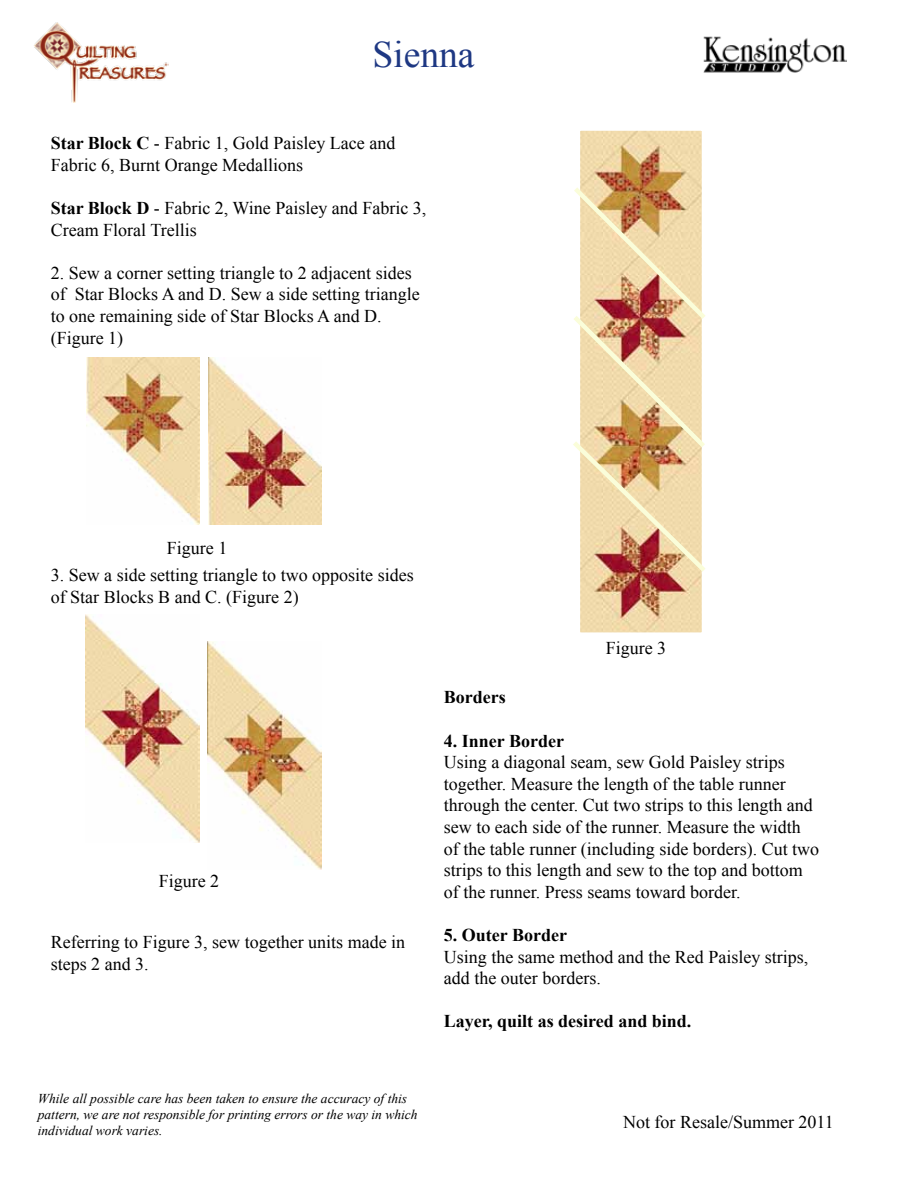
<style>
.page{position:relative;width:918px;height:1188px;background:#fff}
.page>*{position:absolute;margin:0;border:0;box-sizing:border-box;transform-origin:0 0}
.t1{font:37.5px "Times New Roman";color:#1e3883}
.t2{font:18px/21.6px "Times New Roman";color:#000}
.t3{font:700 18px "Times New Roman";color:#000}
.t4{font:italic 13.5px/16.2px "Times New Roman";color:#000}
.s1{font-weight:700}
</style>
<div class="page">
<img style="left:34px;top:22px;width:135px;height:81px">
<img style="left:704px;top:36px;width:142px;height:37px">
<img style="left:86px;top:357px;width:113px;height:168px">
<img style="left:209px;top:358px;width:113px;height:167px">
<img style="left:85px;top:615px;width:114px;height:228px">
<img style="left:208px;top:642px;width:114px;height:228px">
<img style="left:581px;top:131px;width:120px;height:501px">
<div style="left:576px;top:126px;width:130px;height:511px;border:4px solid #fff"></div>
<img style="left:573px;top:183px;width:133px;height:394px">
<h1 class="t1" style="left:372px;top:30px;width:104px">Sienna</h1>
<p class="t2" style="left:51px;top:132px;width:346px"><span class="s1">Star Block C</span> - Fabric 1, Gold Paisley Lace and<br>Fabric 6, Burnt Orange Medallions</p>
<p class="t2" style="left:51px;top:197px;width:377px"><span class="s1">Star Block D</span> - Fabric 2, Wine Paisley and Fabric 3,<br>Cream Floral Trellis</p>
<p class="t2" style="left:51px;top:262px;width:370px">2. Sew a corner setting triangle to 2 adjacent sides of Star Blocks A and D. Sew a side setting triangle to one remaining side of Star Blocks A and D. (Figure 1)</p>
<p class="t2" style="left:167px;top:536px;width:62px">Figure 1</p>
<p class="t2" style="left:51px;top:564px;width:364px">3. Sew a side setting triangle to two opposite sides of Star Blocks B and C. (Figure 2)</p>
<p class="t2" style="left:159px;top:869px;width:62px">Figure 2</p>
<p class="t2" style="left:51px;top:931px;width:356px">Referring to Figure 3, sew together units made in steps 2 and 3.</p>
<p class="t4" style="left:38px;top:1090px;width:381px">While all possible care has been taken to ensure the accuracy of this pattern, we are not responsible for printing errors or the way in which individual work varies.</p>
<p class="t2" style="left:606px;top:637px;width:62px">Figure 3</p>
<p class="t3" style="left:444px;top:685px;width:63px">Borders</p>
<p class="t3" style="left:444px;top:728px;width:122px">4. Inner Border</p>
<p class="t2" style="left:444px;top:751px;width:377px">Using a diagonal seam, sew Gold Paisley strips together. Measure the length of the table runner through the center. Cut two strips to this length and sew to each side of the runner. Measure the width of the table runner (including side borders). Cut two strips to this length and sew to the top and bottom of the runner. Press seams toward border.</p>
<p class="t3" style="left:444px;top:923px;width:125px">5. Outer Border</p>
<p class="t2" style="left:444px;top:945px;width:366px">Using the same method and the Red Paisley strips, add the outer borders.</p>
<p class="t3" style="left:444px;top:1009px;width:249px">Layer, quilt as desired and bind.</p>
<p class="t2" style="left:623px;top:1111px;width:212px">Not for Resale/Summer 2011</p>
</div>
